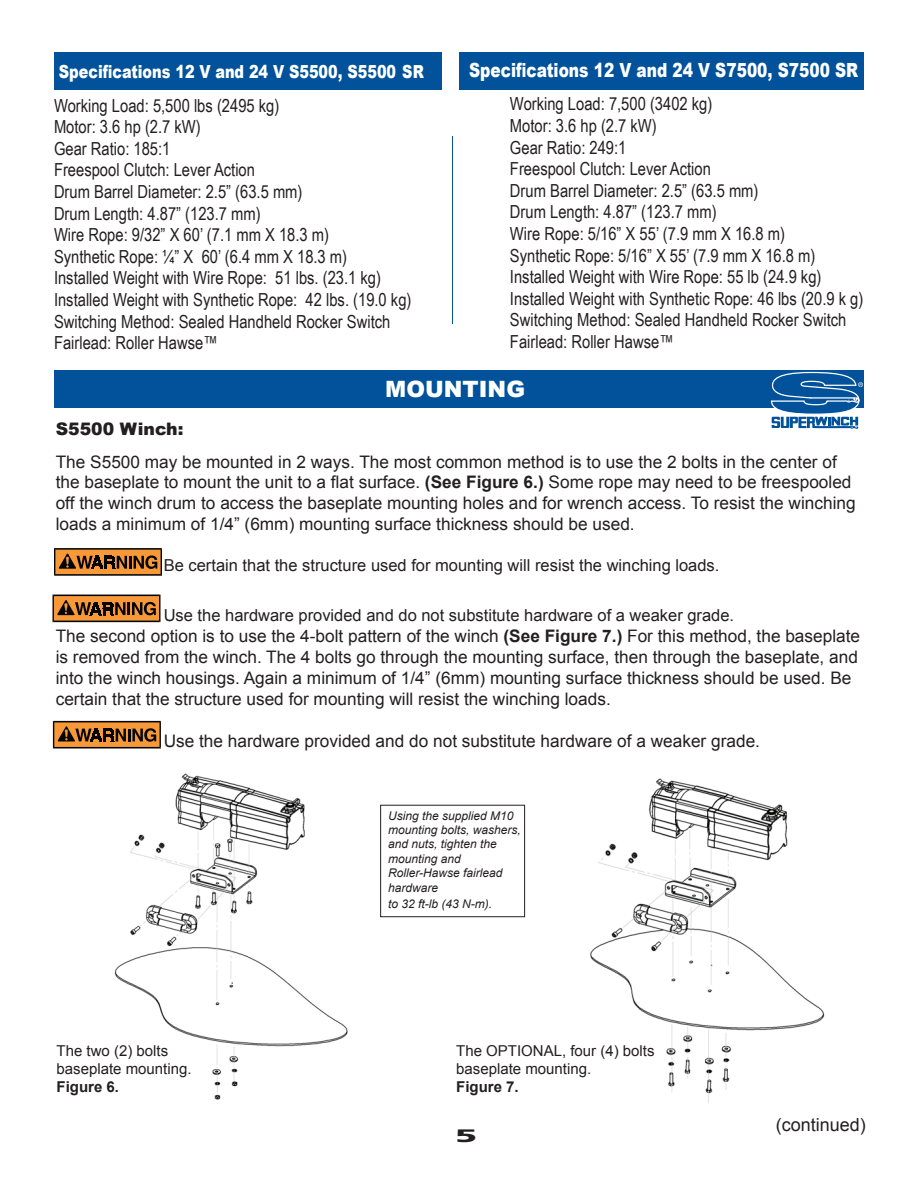
<style>
.page{position:relative;width:918px;height:1188px;background:#fff}
.page>*{position:absolute;margin:0;border:0;box-sizing:border-box;transform-origin:0 0}
.t1{font:900 22.5px "Arial";color:#fff}
.t2{font:900 19.5px "Arial";color:#fff;scale:.79 1}
.t3{font:18px/21.6px "Arial Narrow";color:#231f20}
.t4{font:900 18px "Arial";color:#fff;scale:.8 1}
.t5{font:18px "Arial";color:#231f20}
.t6{font:900 18px "Frutiger";color:#231f20;scale:2 1}
.t7{font:17.25px/20.7px "Arial";color:#231f20}
.t8{font:900 17.25px "Arial";color:#231f20}
.t9{font:16.5px "Arial";color:#231f20}
.t10{font:15px/18px "Arial";color:#231f20}
.t11{font:700 15px "Arial";color:#231f20}
.t12{font:italic 12px/14.4px "Arial";color:#231f20}
.s1{font-weight:700}
.s2{font-family:"Frutiger Bld"}
</style>
<div class="page">
<img style="left:114px;top:773px;width:234px;height:327px">
<img style="left:590px;top:778px;width:235px;height:325px">
<div style="left:54px;top:370px;width:810px;height:38px;background:#01529a"></div>
<div style="left:54px;top:52px;width:810px;height:38px;background:#01529a"></div>
<div style="left:442px;top:46px;width:17px;height:68px;background:#fff"></div>
<svg style="left:54px;top:548px;width:108px;height:28px"></svg>
<svg style="left:53px;top:721px;width:108px;height:28px"></svg>
<svg style="left:770px;top:371px;width:93px;height:58px"></svg>
<hr style="left:452px;top:136px;width:1px;height:188px;background:#01529a">
<svg style="left:53px;top:595px;width:108px;height:27px"></svg>
<div style="left:380px;top:805px;width:145px;height:112px;border:1px solid #231f20"></div>
<p class="t2" style="left:469px;top:56px;width:494px">Specifications 12 V and 24 V S7500, S7500 SR</p>
<p class="t4" style="left:59px;top:58px;width:458px">Specifications 12 V and 24 V S5500, S5500 SR</p>
<p class="t3" style="left:54px;top:94px;width:359px">Working Load: 5,500 lbs (2495 kg)<br>Motor: 3.6 hp (2.7 kW)<br>Gear Ratio: 185:1<br>Freespool Clutch: Lever Action<br>Drum Barrel Diameter: 2.5” (63.5 mm)<br>Drum Length: 4.87” (123.7 mm)<br>Wire Rope: 9/32” X 60’ (7.1 mm X 18.3 m)<br>Synthetic Rope: ¼” X 60’ (6.4 mm X 18.3 m)<br>Installed Weight with Wire Rope: 51 lbs. (23.1 kg)<br>Installed Weight with Synthetic Rope: 42 lbs. (19.0 kg)<br>Switching Method: Sealed Handheld Rocker Switch Fairlead: Roller Hawse™</p>
<p class="t3" style="left:510px;top:93px;width:355px">Working Load: 7,500 (3402 kg)<br>Motor: 3.6 hp (2.7 kW)<br>Gear Ratio: 249:1<br>Freespool Clutch: Lever Action<br>Drum Barrel Diameter: 2.5” (63.5 mm)<br>Drum Length: 4.87” (123.7 mm)<br>Wire Rope: 5/16” X 55’ (7.9 mm X 16.8 m)<br>Synthetic Rope: 5/16” X 55’ (7.9 mm X 16.8 m)<br>Installed Weight with Wire Rope: 55 lb (24.9 kg)<br>Installed Weight with Synthetic Rope: 46 lbs (20.9 k g)<br>Switching Method: Sealed Handheld Rocker Switch Fairlead: Roller Hawse™</p>
<p class="t1" style="left:385px;top:372px;width:141px">MOUNTING</p>
<p class="t8" style="left:56px;top:416px;width:129px">S5500 Winch:</p>
<p class="t7" style="left:56px;top:452px;width:801px">The S5500 may be mounted in 2 ways. The most common method is to use the 2 bolts in the center of the baseplate to mount the unit to a flat surface. <span class="s1">(See Figure 6.)</span> Some rope may need to be freespooled off the winch drum to access the baseplate mounting holes and for wrench access. To resist the winching loads a minimum of 1/4” (6mm) mounting surface thickness should be used.</p>
<p class="t9" style="left:164px;top:555px;width:557px">Be certain that the structure used for mounting will resist the winching loads.</p>
<p class="t9" style="left:164px;top:604px;width:572px">Use the hardware provided and do not substitute hardware of a weaker grade.</p>
<p class="t7" style="left:56px;top:625px;width:806px">The second option is to use the 4-bolt pattern of the winch <span class="s1">(See Figure 7.)</span> For this method, the baseplate is removed from the winch. The 4 bolts go through the mounting surface, then through the baseplate, and into the winch housings. Again a minimum of 1/4” (6mm) mounting surface thickness should be used. Be certain that the structure used for mounting will resist the winching loads.</p>
<p class="t7" style="left:164px;top:731px;width:598px">Use the hardware provided and do not substitute hardware of a weaker grade.</p>
<p class="t12" style="left:388px;top:808px;width:134px">Using the supplied M10 mounting bolts, washers, and nuts, tighten the mounting and<br>Roller-Hawse fairlead hardware</p>
<p class="t12" style="left:388px;top:897px;width:106px">to 32 ft-lb (43 N-m).</p>
<p class="t10" style="left:57px;top:1042px;width:137px">The two (2) bolts baseplate mounting.<br><span class="s1">Figure 6</span><span class="s2">.</span></p>
<p class="t10" style="left:456px;top:1042px;width:200px">The OPTIONAL, four (4) bolts baseplate mounting.</p>
<p class="t11" style="left:456px;top:1077px;width:64px">Figure 7.</p>
<p class="t6" style="left:455px;top:1125px;width:13px">5</p>
<p class="t5" style="left:776px;top:1113px;width:92px">(continued)</p>
</div>
